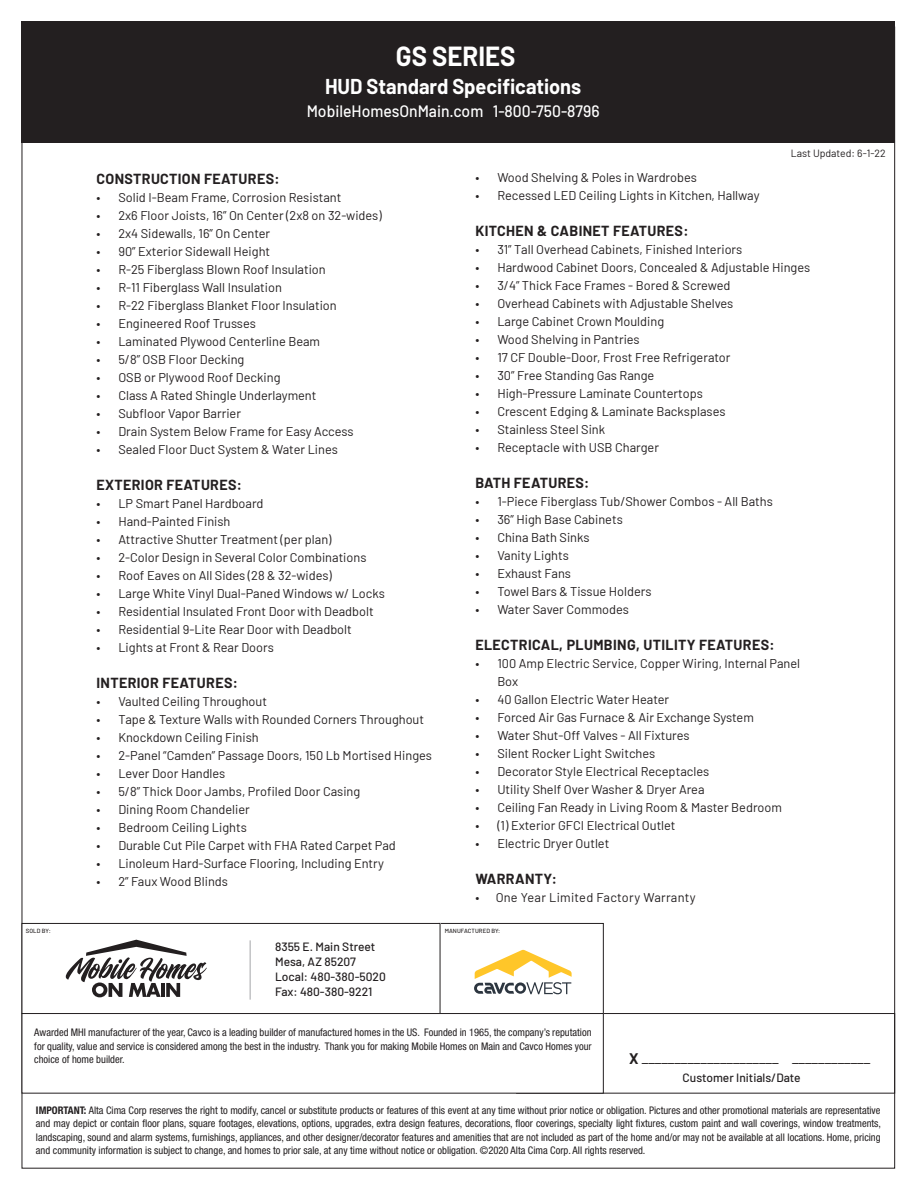
<style>
.page{position:relative;width:918px;height:1188px;background:#fff}
.page>*{position:absolute;margin:0;border:0;box-sizing:border-box;transform-origin:0 0}
.t1{font:700 27px "Barlow";color:#fff;scale:.95 1}
.t2{font:700 21px "Barlow";color:#fff;scale:.95 1}
.t3{font:500 16.5px "Barlow";color:#fff;scale:.95 1}
.t4{font:15px "Barlow";color:#231f20}
.Headers{font:700 14.25px "Barlow";letter-spacing:.025em;color:#231f20}
.t5{font:12.75px/18px "Barlow";color:#231f20}
.t6{font:12.75px "Barlow";letter-spacing:.02em;color:#231f20}
.t7{font:500 12px/15px "Barlow";color:#231f20}
.heading_new{font:condensed 10.5px/13.5px "Helvetica Neue LT Std";color:#231f20;text-align:justify}
.t8{font:10.5px "Barlow";color:#231f20}
.t9{font:500 6px "Barlow";letter-spacing:.01em;color:#231f20}
.s1{font-weight:700}
</style>
<div class="page">
<div style="left:438px;top:923px;width:166px;height:91px;border:1px solid #231f20"></div>
<div style="left:22px;top:923px;width:418px;height:91px;border:1px solid #231f20"></div>
<div style="left:22px;top:21px;width:873px;height:122px;background:#231f20"></div>
<hr style="left:250px;top:940px;width:1px;height:60px;background:#a4a5a9">
<div style="left:516px;top:1013px;width:379px;height:81px;border:1px solid #231f20"></div>
<svg style="left:66px;top:940px;width:141px;height:57px"></svg>
<svg style="left:474px;top:950px;width:98px;height:44px"></svg>
<div style="left:22px;top:1014px;width:581px;height:79px;background:#fff"></div>
<div style="left:22px;top:1013px;width:582px;height:81px;border:1px solid #231f20"></div>
<p class="t1" style="left:396px;top:36px;width:127px">GS SERIES</p>
<p class="t2" style="left:325px;top:71px;width:271px">HUD Standard Specifications</p>
<p class="t3" style="left:307px;top:99px;width:310px">MobileHomesOnMain.com 1-800-750-8796</p>
<p class="t8" style="left:791px;top:145px;width:97px">Last Updated: 6-1-22</p>
<p class="Headers" style="left:96px;top:168px;width:185px">CONSTRUCTION FEATURES:</p>
<p class="t5" style="left:96px;top:187px;width:246px">• Solid I-Beam Frame, Corrosion Resistant</p>
<p class="t5" style="left:96px;top:205px;width:287px">• 2x6 Floor Joists, 16” On Center (2x8 on 32-wides)</p>
<p class="t5" style="left:96px;top:223px;width:175px">• 2x4 Sidewalls, 16” On Center</p>
<p class="t5" style="left:96px;top:241px;width:175px">• 90” Exterior Sidewall Height</p>
<p class="t5" style="left:96px;top:259px;width:231px">• R-25 Fiberglass Blown Roof Insulation</p>
<p class="t5" style="left:96px;top:277px;width:187px">• R-11 Fiberglass Wall Insulation</p>
<p class="t5" style="left:96px;top:295px;width:242px">• R-22 Fiberglass Blanket Floor Insulation</p>
<p class="t5" style="left:96px;top:313px;width:161px">• Engineered Roof Trusses</p>
<p class="t5" style="left:96px;top:331px;width:225px">• Laminated Plywood Centerline Beam</p>
<p class="t5" style="left:96px;top:349px;width:149px">• 5/8” OSB Floor Decking</p>
<p class="t5" style="left:96px;top:367px;width:186px">• OSB or Plywood Roof Decking</p>
<p class="t5" style="left:96px;top:385px;width:222px">• Class A Rated Shingle Underlayment</p>
<p class="t5" style="left:96px;top:403px;width:146px">• Subfloor Vapor Barrier</p>
<p class="t5" style="left:96px;top:421px;width:259px">• Drain System Below Frame for Easy Access</p>
<p class="t5" style="left:96px;top:439px;width:243px">• Sealed Floor Duct System &amp; Water Lines</p>
<p class="Headers" style="left:96px;top:474px;width:147px">EXTERIOR FEATURES:</p>
<p class="t5" style="left:96px;top:493px;width:169px">• LP Smart Panel Hardboard</p>
<p class="t5" style="left:96px;top:511px;width:136px">• Hand-Painted Finish</p>
<p class="t5" style="left:96px;top:529px;width:237px">• Attractive Shutter Treatment (per plan)</p>
<p class="t5" style="left:96px;top:547px;width:272px">• 2-Color Design in Several Color Combinations</p>
<p class="t5" style="left:96px;top:565px;width:237px">• Roof Eaves on All Sides (28 &amp; 32-wides)</p>
<p class="t5" style="left:96px;top:583px;width:290px">• Large White Vinyl Dual-Paned Windows w/ Locks</p>
<p class="t5" style="left:96px;top:601px;width:279px">• Residential Insulated Front Door with Deadbolt</p>
<p class="t5" style="left:96px;top:619px;width:257px">• Residential 9-Lite Rear Door with Deadbolt</p>
<p class="t5" style="left:96px;top:637px;width:179px">• Lights at Front &amp; Rear Doors</p>
<p class="Headers" style="left:96px;top:672px;width:143px">INTERIOR FEATURES:</p>
<p class="t5" style="left:96px;top:691px;width:172px">• Vaulted Ceiling Throughout</p>
<p class="t5" style="left:96px;top:709px;width:329px">• Tape &amp; Texture Walls with Rounded Corners Throughout</p>
<p class="t5" style="left:96px;top:727px;width:164px">• Knockdown Ceiling Finish</p>
<p class="t5" style="left:96px;top:745px;width:337px">• 2-Panel “Camden” Passage Doors, 150 Lb Mortised Hinges</p>
<p class="t5" style="left:96px;top:763px;width:130px">• Lever Door Handles</p>
<p class="t5" style="left:96px;top:781px;width:265px">• 5/8” Thick Door Jambs, Profiled Door Casing</p>
<p class="t5" style="left:96px;top:799px;width:155px">• Dining Room Chandelier</p>
<p class="t5" style="left:96px;top:817px;width:152px">• Bedroom Ceiling Lights</p>
<p class="t5" style="left:96px;top:835px;width:301px">• Durable Cut Pile Carpet with FHA Rated Carpet Pad</p>
<p class="t5" style="left:96px;top:853px;width:289px">• Linoleum Hard-Surface Flooring, Including Entry</p>
<p class="t5" style="left:96px;top:871px;width:133px">• 2” Faux Wood Blinds</p>
<p class="t5" style="left:475px;top:168px;width:223px">• Wood Shelving &amp; Poles in Wardrobes</p>
<p class="t5" style="left:475px;top:186px;width:286px">• Recessed LED Ceiling Lights in Kitchen, Hallway</p>
<p class="Headers" style="left:475px;top:220px;width:215px">KITCHEN &amp; CABINET FEATURES:</p>
<p class="t5" style="left:475px;top:240px;width:268px">• 31” Tall Overhead Cabinets, Finished Interiors</p>
<p class="t5" style="left:475px;top:258px;width:336px">• Hardwood Cabinet Doors, Concealed &amp; Adjustable Hinges</p>
<p class="t5" style="left:475px;top:276px;width:257px">• 3/4” Thick Face Frames - Bored &amp; Screwed</p>
<p class="t5" style="left:475px;top:294px;width:259px">• Overhead Cabinets with Adjustable Shelves</p>
<p class="t5" style="left:475px;top:312px;width:190px">• Large Cabinet Crown Moulding</p>
<p class="t5" style="left:475px;top:330px;width:166px">• Wood Shelving in Pantries</p>
<p class="t5" style="left:475px;top:348px;width:257px">• 17 CF Double-Door, Frost Free Refrigerator</p>
<p class="t5" style="left:475px;top:366px;width:180px">• 30” Free Standing Gas Range</p>
<p class="t5" style="left:475px;top:384px;width:229px">• High-Pressure Laminate Countertops</p>
<p class="t5" style="left:475px;top:402px;width:252px">• Crescent Edging &amp; Laminate Backsplases</p>
<p class="t5" style="left:475px;top:420px;width:131px">• Stainless Steel Sink</p>
<p class="t5" style="left:475px;top:438px;width:185px">• Receptacle with USB Charger</p>
<p class="Headers" style="left:475px;top:472px;width:116px">BATH FEATURES:</p>
<p class="t5" style="left:475px;top:492px;width:299px">• 1-Piece Fiberglass Tub/Shower Combos - All Baths</p>
<p class="t5" style="left:475px;top:510px;width:149px">• 36” High Base Cabinets</p>
<p class="t5" style="left:475px;top:528px;width:116px">• China Bath Sinks</p>
<p class="t5" style="left:475px;top:546px;width:95px">• Vanity Lights</p>
<p class="t5" style="left:475px;top:564px;width:97px">• Exhaust Fans</p>
<p class="t5" style="left:475px;top:582px;width:178px">• Towel Bars &amp; Tissue Holders</p>
<p class="t5" style="left:475px;top:600px;width:155px">• Water Saver Commodes</p>
<p class="Headers" style="left:475px;top:634px;width:301px">ELECTRICAL, PLUMBING, UTILITY FEATURES:</p>
<p class="t5" style="left:497px;top:654px;width:304px;text-indent:-22px">• 100 Amp Electric Service, Copper Wiring, Internal Panel<br>Box</p>
<p class="t5" style="left:475px;top:690px;width:195px">• 40 Gallon Electric Water Heater</p>
<p class="t5" style="left:475px;top:708px;width:280px">• Forced Air Gas Furnace &amp; Air Exchange System</p>
<p class="t5" style="left:475px;top:726px;width:216px">• Water Shut-Off Valves - All Fixtures</p>
<p class="t5" style="left:475px;top:744px;width:181px">• Silent Rocker Light Switches</p>
<p class="t5" style="left:475px;top:762px;width:235px">• Decorator Style Electrical Receptacles</p>
<p class="t5" style="left:475px;top:780px;width:231px">• Utility Shelf Over Washer &amp; Dryer Area</p>
<p class="t5" style="left:475px;top:798px;width:308px">• Ceiling Fan Ready in Living Room &amp; Master Bedroom</p>
<p class="t5" style="left:475px;top:816px;width:202px">• (1) Exterior GFCI Electrical Outlet</p>
<p class="t5" style="left:475px;top:834px;width:135px">• Electric Dryer Outlet</p>
<p class="Headers" style="left:475px;top:868px;width:83px">WARRANTY:</p>
<p class="t6" style="left:475px;top:888px;width:222px">• One Year Limited Factory Warranty</p>
<p class="t9" style="left:26px;top:926px;width:26px">SOLD BY:</p>
<p class="t9" style="left:445px;top:926px;width:57px">MANUFACTURED BY:</p>
<p class="t7" style="left:275px;top:938px;width:102px">8355 E. Main Street</p>
<p class="t7" style="left:275px;top:953px;width:82px">Mesa, AZ 85207</p>
<p class="t7" style="left:275px;top:968px;width:112px">Local: 480-380-5020<br>Fax: 480-380-9221</p>
<p class="heading_new" style="left:34px;top:1026px;width:559px">Awarded MHI manufacturer of the year, Cavco is a leading builder of manufactured homes in the US. Founded in 1965, the company’s reputation for quality, value and service is considered among the best in the industry. Thank you for making Mobile Homes on Main and Cavco Homes your choice of home builder.</p>
<p class="t4" style="left:629px;top:1048px;width:243px"><span class="s1">X</span> _____________________ ____________</p>
<p class="t7" style="left:683px;top:1069px;width:119px">Customer Initials/Date</p>
<p class="heading_new" style="left:36px;top:1103px;width:847px"><span class="s1">IMPORTANT:</span> Alta Cima Corp reserves the right to modify, cancel or substitute products or features of this event at any time without prior notice or obligation. Pictures and other promotional materials are representative and may depict or contain floor plans, square footages, elevations, options, upgrades, extra design features, decorations, floor coverings, specialty light fixtures, custom paint and wall coverings, window treatments, landscaping, sound and alarm systems, furnishings, appliances, and other designer/decorator features and amenities that are not included as part of the home and/or may not be available at all locations. Home, pricing and community information is subject to change, and homes to prior sale, at any time without notice or obligation. ©2020 Alta Cima Corp. All rights reserved.</p>
</div>
